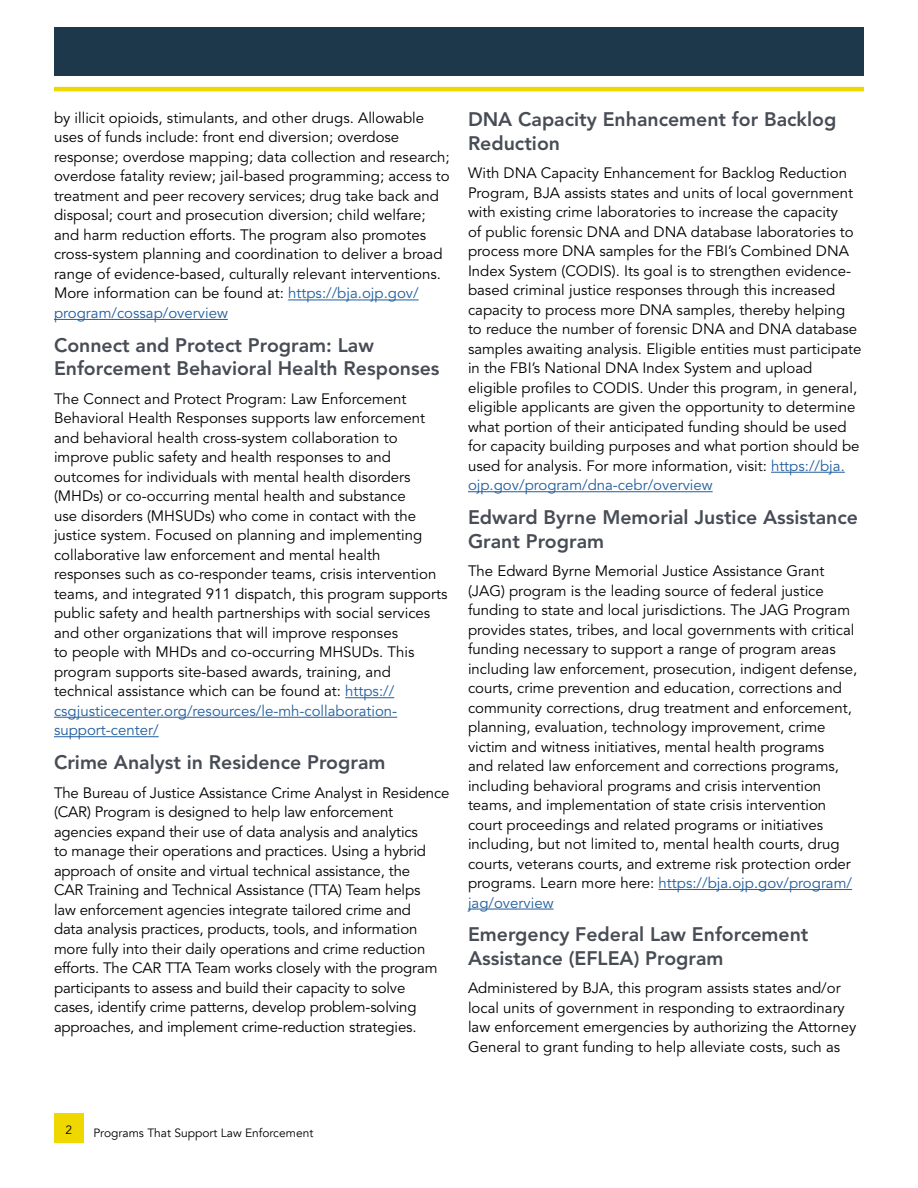
<style>
.page{position:relative;width:918px;height:1188px;background:#fff}
.page>*{position:absolute;margin:0;border:0;box-sizing:border-box;transform-origin:0 0}
.L2_Head{font:800 19.5px/23.4px "Avenir LT Std";color:#474c55}
.body_text{font:15px/19.5px "Avenir LT Std";color:#000}
.t1{font:12px "Avenir";color:#000}
.s1{color:#215e9e}
</style>
<div class="page">
<div style="left:54px;top:27px;width:810px;height:49px;background:#1e384b"></div>
<hr style="left:54px;top:87px;width:810px;height:4px;background:#efd800">
<div style="left:54px;top:1113px;width:30px;height:30px;background:#efd800"></div>
<hr style="left:288px;top:300px;width:131px;height:1px;background:#215e9e">
<hr style="left:54px;top:319px;width:174px;height:1px;background:#215e9e">
<hr style="left:345px;top:697px;width:49px;height:1px;background:#215e9e">
<hr style="left:54px;top:717px;width:343px;height:1px;background:#215e9e">
<hr style="left:54px;top:736px;width:105px;height:1px;background:#215e9e">
<hr style="left:771px;top:472px;width:74px;height:1px;background:#215e9e">
<hr style="left:468px;top:491px;width:245px;height:1px;background:#215e9e">
<hr style="left:659px;top:889px;width:193px;height:1px;background:#215e9e">
<hr style="left:468px;top:909px;width:86px;height:1px;background:#215e9e">
<p class="body_text" style="left:54px;top:108px;width:397px">by illicit opioids, stimulants, and other drugs. Allowable uses of funds include: front end diversion; overdose response; overdose mapping; data collection and research; overdose fatality review; jail-based programming; access to treatment and peer recovery services; drug take back and disposal; court and prosecution diversion; child welfare; and harm reduction efforts. The program also promotes cross-system planning and coordination to deliver a broad range of evidence-based, culturally relevant interventions.<br>More information can be found at: <span class="s1">https://bja.ojp.gov/ program/cossap/overview</span></p>
<p class="L2_Head" style="left:54px;top:333px;width:387px">Connect and Protect Program: Law<br>Enforcement Behavioral Health Responses</p>
<p class="body_text" style="left:54px;top:389px;width:395px">The Connect and Protect Program: Law Enforcement Behavioral Health Responses supports law enforcement and behavioral health cross-system collaboration to improve public safety and health responses to and outcomes for individuals with mental health disorders (MHDs) or co-occurring mental health and substance<br>use disorders (MHSUDs) who come in contact with the justice system. Focused on planning and implementing collaborative law enforcement and mental health responses such as co-responder teams, crisis intervention teams, and integrated 911 dispatch, this program supports public safety and health partnerships with social services and other organizations that will improve responses<br>to people with MHDs and co-occurring MHSUDs. This program supports site-based awards, training, and technical assistance which can be found at: <span class="s1">https:// csgjusticecenter.org/resources/le-mh-collaboration&shy;support-center/</span></p>
<p class="L2_Head" style="left:54px;top:751px;width:333px">Crime Analyst in Residence Program</p>
<p class="body_text" style="left:54px;top:783px;width:397px">The Bureau of Justice Assistance Crime Analyst in Residence (CAR) Program is designed to help law enforcement agencies expand their use of data analysis and analytics<br>to manage their operations and practices. Using a hybrid approach of onsite and virtual technical assistance, the<br>CAR Training and Technical Assistance (TTA) Team helps<br>law enforcement agencies integrate tailored crime and<br>data analysis practices, products, tools, and information more fully into their daily operations and crime reduction efforts. The CAR TTA Team works closely with the program participants to assess and build their capacity to solve<br>cases, identify crime patterns, develop problem-solving approaches, and implement crime-reduction strategies.</p>
<p class="L2_Head" style="left:468px;top:108px;width:370px">DNA Capacity Enhancement for Backlog<br>Reduction</p>
<p class="body_text" style="left:468px;top:164px;width:395px">With DNA Capacity Enhancement for Backlog Reduction Program, BJA assists states and units of local government with existing crime laboratories to increase the capacity<br>of public forensic DNA and DNA database laboratories to process more DNA samples for the FBI’s Combined DNA Index System (CODIS). Its goal is to strengthen evidence&shy;based criminal justice responses through this increased capacity to process more DNA samples, thereby helping to reduce the number of forensic DNA and DNA database samples awaiting analysis. Eligible entities must participate in the FBI’s National DNA Index System and upload eligible profiles to CODIS. Under this program, in general, eligible applicants are given the opportunity to determine what portion of their anticipated funding should be used for capacity building purposes and what portion should be used for analysis. For more information, visit: <span class="s1">https://bja. ojp.gov/program/dna-cebr/overview</span></p>
<p class="L2_Head" style="left:468px;top:506px;width:391px">Edward Byrne Memorial Justice Assistance<br>Grant Program</p>
<p class="body_text" style="left:468px;top:562px;width:391px">The Edward Byrne Memorial Justice Assistance Grant (JAG) program is the leading source of federal justice funding to state and local jurisdictions. The JAG Program provides states, tribes, and local governments with critical funding necessary to support a range of program areas including law enforcement, prosecution, indigent defense, courts, crime prevention and education, corrections and community corrections, drug treatment and enforcement, planning, evaluation, technology improvement, crime victim and witness initiatives, mental health programs<br>and related law enforcement and corrections programs, including behavioral programs and crisis intervention teams, and implementation of state crisis intervention court proceedings and related programs or initiatives including, but not limited to, mental health courts, drug courts, veterans courts, and extreme risk protection order programs. Learn more here: <span class="s1">https://bja.ojp.gov/program/ jag/overview</span></p>
<p class="L2_Head" style="left:468px;top:923px;width:342px">Emergency Federal Law Enforcement<br>Assistance (EFLEA) Program</p>
<p class="body_text" style="left:468px;top:979px;width:390px">Administered by BJA, this program assists states and/or local units of government in responding to extraordinary law enforcement emergencies by authorizing the Attorney General to grant funding to help alleviate costs, such as</p>
<p class="t1" style="left:66px;top:1123px;width:8px">2</p>
<p class="t1" style="left:93px;top:1126px;width:221px">Programs That Support Law Enforcement</p>
</div>
